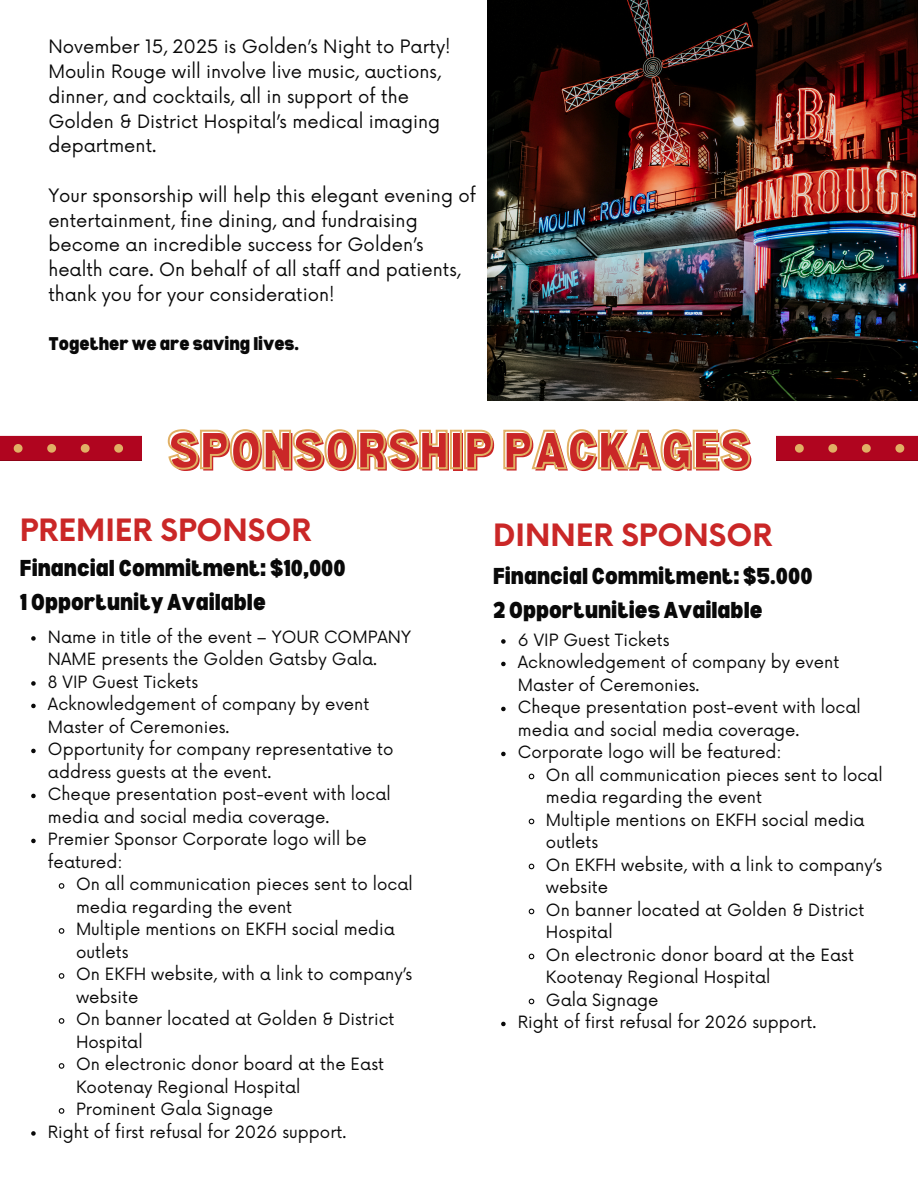
<style>
.page{position:relative;width:918px;height:1188px;background:#fff}
.page>*{position:absolute;margin:0;border:0;box-sizing:border-box;transform-origin:0 0}
.t1{font:900 semi-condensed 52.5px "Bernoru";color:#ca2727}
.t2{font:700 30px "Neue Einstellung";color:#ca2727}
.t3{font:900 semi-condensed 22.5px/33.8px "Bernoru";color:#090909}
.t4{font:18px/24.8px "Now";color:#090909}
.t5{font:900 semi-condensed 18px "Bernoru";color:#090909}
.t6{font:16.5px/22.5px "Now";color:#090909}
</style>
<div class="page">
<img style="left:487px;top:0;width:431px;height:401px">
<svg style="left:31px;top:636px;width:5px;height:5px"></svg>
<svg style="left:31px;top:681px;width:5px;height:5px"></svg>
<svg style="left:31px;top:704px;width:5px;height:4px"></svg>
<svg style="left:31px;top:749px;width:5px;height:4px"></svg>
<svg style="left:31px;top:794px;width:5px;height:4px"></svg>
<svg style="left:31px;top:839px;width:5px;height:4px"></svg>
<svg style="left:58px;top:883px;width:7px;height:6px"></svg>
<svg style="left:58px;top:928px;width:7px;height:6px"></svg>
<svg style="left:58px;top:973px;width:7px;height:6px"></svg>
<svg style="left:58px;top:1018px;width:7px;height:6px"></svg>
<svg style="left:58px;top:1063px;width:7px;height:6px"></svg>
<svg style="left:58px;top:1108px;width:7px;height:6px"></svg>
<svg style="left:31px;top:1131px;width:5px;height:5px"></svg>
<svg style="left:501px;top:639px;width:5px;height:5px"></svg>
<svg style="left:501px;top:662px;width:5px;height:4px"></svg>
<svg style="left:501px;top:707px;width:5px;height:4px"></svg>
<svg style="left:501px;top:752px;width:5px;height:4px"></svg>
<svg style="left:528px;top:773px;width:7px;height:7px"></svg>
<svg style="left:528px;top:818px;width:7px;height:7px"></svg>
<svg style="left:528px;top:863px;width:7px;height:7px"></svg>
<svg style="left:528px;top:908px;width:7px;height:7px"></svg>
<svg style="left:528px;top:953px;width:7px;height:7px"></svg>
<svg style="left:528px;top:998px;width:7px;height:7px"></svg>
<svg style="left:501px;top:1022px;width:5px;height:4px"></svg>
<svg style="left:0;top:436px;width:141px;height:25px;background:#b11023"></svg>
<svg style="left:777px;top:436px;width:141px;height:25px;background:#b11023"></svg>
<p class="t4" style="left:48px;top:35px;width:404px">November 15, 2025 is Golden’s Night to Party!<br>Moulin Rouge will involve live music, auctions, dinner, and cocktails, all in support of the Golden &amp; District Hospital’s medical imaging department.</p>
<p class="t4" style="left:48px;top:184px;width:429px">Your sponsorship will help this elegant evening of entertainment, fine dining, and fundraising become an incredible success for Golden’s health care. On behalf of all staff and patients, thank you for your consideration!</p>
<p class="t5" style="left:48px;top:334px;width:252px">Together we are saving lives.</p>
<h1 class="t1" style="left:170px;top:422px;width:585px">SPONSORSHIP PACKAGES</h1>
<h4 class="t2" style="left:20px;top:503px;width:293px">PREMIER SPONSOR</h4>
<p class="t3" style="left:20px;top:551px;width:327px">Financial Commitment: $10,000<br>1 Opportunity Available</p>
<p class="t6" style="left:48px;top:627px;width:365px">Name in title of the event – YOUR COMPANY<br>NAME presents the Golden Gatsby Gala.</p>
<p class="t6" style="left:48px;top:672px;width:152px">8 VIP Guest Tickets</p>
<p class="t6" style="left:48px;top:694px;width:323px">Acknowledgement of company by event<br>Master of Ceremonies.</p>
<h2 class="t6" style="left:48px;top:739px;width:347px">Opportunity for company representative to address guests at the event.</h2>
<h3 class="t6" style="left:48px;top:784px;width:344px">Cheque presentation post-event with local media and social media coverage.</h3>
<p class="t6" style="left:48px;top:829px;width:320px">Premier Sponsor Corporate logo will be featured:</p>
<p class="t6" style="left:76px;top:874px;width:338px">On all communication pieces sent to local media regarding the event</p>
<p class="t6" style="left:76px;top:919px;width:320px">Multiple mentions on EKFH social media outlets</p>
<p class="t6" style="left:76px;top:964px;width:338px">On EKFH website, with a link to company’s website</p>
<p class="t6" style="left:76px;top:1009px;width:320px">On banner located at Golden &amp; District<br>Hospital</p>
<p class="t6" style="left:76px;top:1054px;width:310px">On electronic donor board at the East<br>Kootenay Regional Hospital</p>
<p class="t6" style="left:76px;top:1099px;width:199px">Prominent Gala Signage</p>
<p class="t6" style="left:48px;top:1122px;width:300px">Right of first refusal for 2026 support.</p>
<p class="t2" style="left:493px;top:508px;width:281px">DINNER SPONSOR</p>
<p class="t3" style="left:493px;top:558px;width:321px">Financial Commitment: $5.000<br>2 Opportunities Available</p>
<p class="t6" style="left:518px;top:630px;width:153px">6 VIP Guest Tickets</p>
<p class="t6" style="left:518px;top:652px;width:323px">Acknowledgement of company by event<br>Master of Ceremonies.</p>
<h2 class="t6" style="left:518px;top:697px;width:344px">Cheque presentation post-event with local media and social media coverage.</h2>
<h3 class="t6" style="left:518px;top:742px;width:265px">Corporate logo will be featured:</h3>
<p class="t6" style="left:546px;top:765px;width:338px">On all communication pieces sent to local media regarding the event</p>
<p class="t6" style="left:546px;top:810px;width:320px">Multiple mentions on EKFH social media outlets</p>
<p class="t6" style="left:546px;top:855px;width:338px">On EKFH website, with a link to company’s website</p>
<p class="t6" style="left:546px;top:900px;width:320px">On banner located at Golden &amp; District<br>Hospital</p>
<p class="t6" style="left:546px;top:945px;width:310px">On electronic donor board at the East<br>Kootenay Regional Hospital</p>
<p class="t6" style="left:546px;top:990px;width:114px">Gala Signage</p>
<p class="t6" style="left:518px;top:1012px;width:300px">Right of first refusal for 2026 support.</p>
</div>
